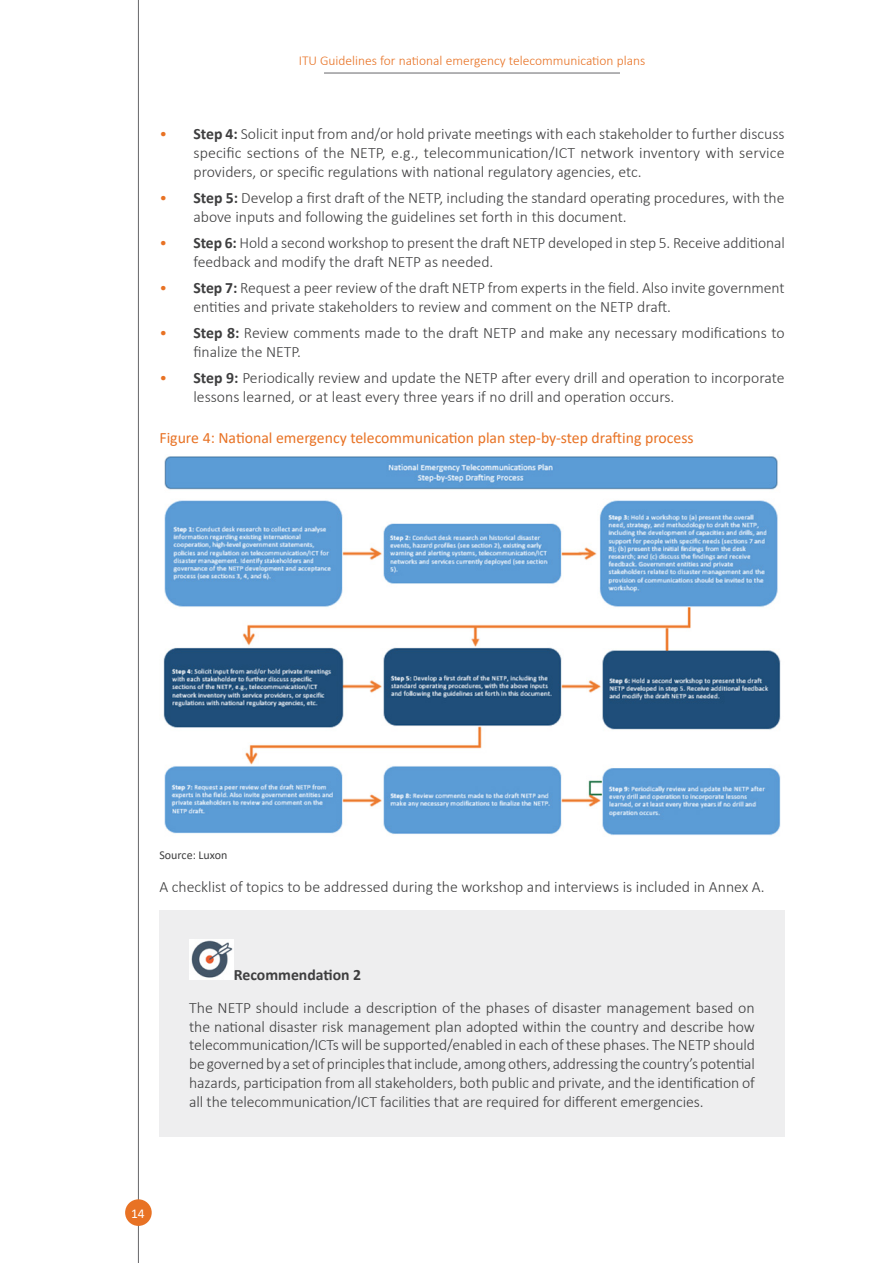
<style>
.page{position:relative;width:893px;height:1263px;background:#fff}
.page>*{position:absolute;margin:0;border:0;box-sizing:border-box;transform-origin:0 0}
.Bullet_list_1{font:300 15.75px/18.9px "Calibri";color:#3e3e3f}
.Figure_title{font:15.75px "Calibri";color:#e87224}
.t1{font:700 15.75px "Calibri";color:#3e3e3f}
.t2{font:300 13.5px "Calibri";color:#e87224}
.t3{font:13.5px "Calibri";color:#fff}
.Source_text{font:12px "Calibri";color:#3e3e3f}
.s1{color:#e87224}
.s2{font-weight:700}
</style>
<div class="page">
<hr style="left:138px;top:0;width:1px;height:1263px;background:#67676a">
<hr style="left:324px;top:73px;width:296px;height:1px;background:#67676a">
<div style="left:125px;top:1199px;width:27px;height:27px;background:#e87224;border-radius:50%"></div>
<img style="left:163px;top:456px;width:618px;height:379px">
<div style="left:159px;top:910px;width:625px;height:227px;background:#eeeeef"></div>
<img style="left:189px;top:940px;width:45px;height:39px">
<p class="t2" style="left:299px;top:53px;width:348px">ITU Guidelines for national emergency telecommunication plans</p>
<p class="Bullet_list_1" style="left:193px;top:125px;width:593px;text-align:justify;text-indent:-34px"><span class="s1">•</span> <span class="s2">Step 4:</span> Solicit input from and/or hold private meetings with each stakeholder to further discuss specific sections of the NETP, e.g., telecommunication/ICT network inventory with service providers, or specific regulations with national regulatory agencies, etc.</p>
<p class="Bullet_list_1" style="left:193px;top:188px;width:593px;text-indent:-34px"><span class="s1">•</span> <span class="s2">Step 5:</span> Develop a first draft of the NETP, including the standard operating procedures, with the above inputs and following the guidelines set forth in this document.</p>
<p class="Bullet_list_1" style="left:193px;top:234px;width:593px;text-indent:-34px"><span class="s1">•</span> <span class="s2">Step 6:</span> Hold a second workshop to present the draft NETP developed in step 5. Receive additional feedback and modify the draft NETP as needed.</p>
<p class="Bullet_list_1" style="left:193px;top:279px;width:593px;text-indent:-34px"><span class="s1">•</span> <span class="s2">Step 7:</span> Request a peer review of the draft NETP from experts in the field. Also invite government entities and private stakeholders to review and comment on the NETP draft.</p>
<p class="Bullet_list_1" style="left:193px;top:324px;width:593px;text-indent:-34px"><span class="s1">•</span> <span class="s2">Step 8:</span> Review comments made to the draft NETP and make any necessary modifications to finalize the NETP.</p>
<p class="Bullet_list_1" style="left:193px;top:369px;width:593px;text-indent:-34px"><span class="s1">•</span> <span class="s2">Step 9:</span> Periodically review and update the NETP after every drill and operation to incorporate lessons learned, or at least every three years if no drill and operation occurs.</p>
<p class="Figure_title" style="left:159px;top:426px;width:536px">Figure 4: National emergency telecommunication plan step-by-step drafting process</p>
<p class="Source_text" style="left:159px;top:847px;width:69px">Source: Luxon</p>
<p class="Bullet_list_1" style="left:159px;top:877px;width:607px">A checklist of topics to be addressed during the workshop and interviews is included in Annex A.</p>
<p class="t1" style="left:234px;top:963px;width:129px">Recommendation 2</p>
<p class="Bullet_list_1" style="left:189px;top:998px;width:567px;text-align:justify">The NETP should include a description of the phases of disaster management based on the national disaster risk management plan adopted within the country and describe how telecommunication/ICTs will be supported/enabled in each of these phases. The NETP should be governed by a set of principles that include, among others, addressing the country’s potential hazards, participation from all stakeholders, both public and private, and the identification of all the telecommunication/ICT facilities that are required for different emergencies.</p>
<p class="t3" style="left:131px;top:1204px;width:15px">14</p>
</div>
